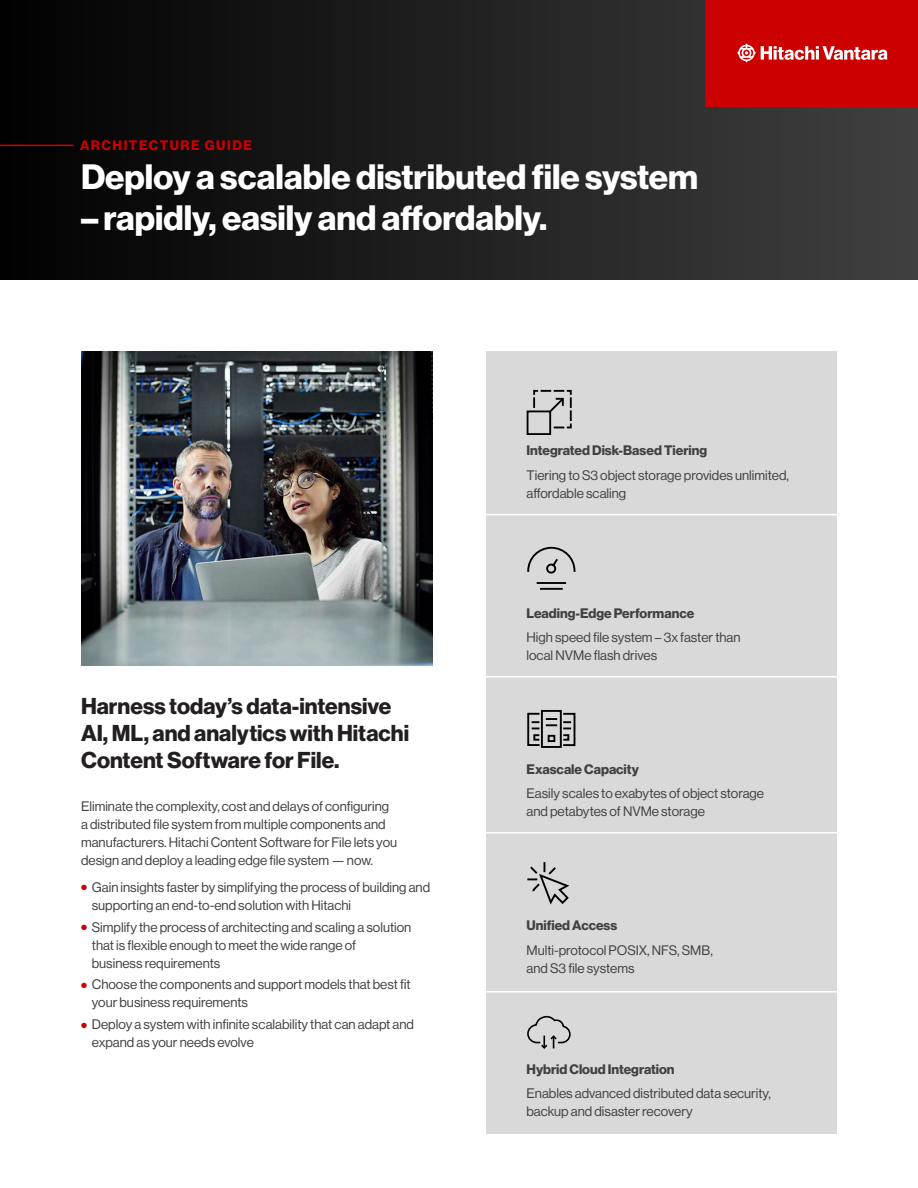
<style>
.page{position:relative;width:918px;height:1188px;background:#fff}
.page>*{position:absolute;margin:0;border:0;box-sizing:border-box;transform-origin:0 0}
.Main_Title_White{font:34.5px "N Haas Grotesk DS Pro 75 Bd";color:#fff}
.Lead_Paragraph_15_18{font:22.5px/27px "N Haas Grotesk DS Pro 75 Bd";color:#231f20}
.Body{font:13.5px/18px "N Haas Grotesk DS Pro 55 Rg";color:#414141}
.Primary-Subhead-Red{font:13.5px "N Haas Grotesk DS Pro 75 Bd";color:#414141}
.t1{font:13.5px "N Haas Grotesk DS Pro 75 Bd";letter-spacing:.115em;color:#c00}
.s1{color:#c00}
</style>
<div class="page">
<div style="left:0;top:0;width:918px;height:279px;background:linear-gradient(to right,#000101,#414040)"></div>
<hr style="left:0;top:145px;width:74px;height:1px;background:#c00">
<div style="left:706px;top:0;width:212px;height:106px;background:#c00"></div>
<svg style="left:736px;top:43px;width:151px;height:20px"></svg>
<div style="left:486px;top:352px;width:351px;height:782px;background:#d9d9d9"></div>
<img style="left:82px;top:352px;width:351px;height:313px">
<hr style="left:486px;top:514px;width:351px;height:1px;background:#fff">
<hr style="left:486px;top:676px;width:351px;height:2px;background:#fff">
<hr style="left:486px;top:832px;width:351px;height:2px;background:#fff">
<hr style="left:486px;top:991px;width:351px;height:2px;background:#fff">
<svg style="left:527px;top:862px;width:43px;height:42px"></svg>
<hr style="left:538px;top:582px;width:27px;height:2px;background:#000">
<hr style="left:541px;top:588px;width:21px;height:2px;background:#000">
<svg style="left:527px;top:546px;width:49px;height:28px"></svg>
<div style="left:541px;top:710px;width:21px;height:38px;border:2px solid #000"></div>
<div style="left:527px;top:713px;width:13px;height:33px;border:2px solid #000"></div>
<div style="left:563px;top:713px;width:12px;height:33px;border:2px solid #000"></div>
<svg style="left:547px;top:718px;width:9px;height:8px"></svg>
<div style="left:548px;top:735px;width:7px;height:7px;border:2px solid #000"></div>
<svg style="left:533px;top:721px;width:6px;height:8px"></svg>
<div style="left:533px;top:734px;width:6px;height:7px;border:2px solid #000"></div>
<svg style="left:564px;top:721px;width:6px;height:8px"></svg>
<div style="left:563px;top:734px;width:6px;height:7px;border:2px solid #000"></div>
<svg style="left:527px;top:1015px;width:44px;height:34px"></svg>
<div style="left:527px;top:411px;width:24px;height:24px;border:2px solid #000"></div>
<svg style="left:532px;top:389px;width:40px;height:40px"></svg>
<p class="t1" style="left:80px;top:137px;width:173px">ARCHITECTURE GUIDE</p>
<p class="Main_Title_White" style="left:81px;top:157px;width:619px">Deploy a scalable distributed file system</p>
<p class="Main_Title_White" style="left:81px;top:198px;width:468px">– rapidly, easily and affordably.</p>
<p class="Primary-Subhead-Red" style="left:527px;top:443px;width:182px">Integrated Disk-Based Tiering</p>
<p class="Body" style="left:527px;top:466px;width:264px">Tiering to S3 object storage provides unlimited, affordable scaling</p>
<p class="Lead_Paragraph_15_18" style="left:81px;top:693px;width:330px">Harness today’s data-intensive<br>AI, ML, and analytics with Hitachi<br>Content Software for File.</p>
<p class="Body" style="left:81px;top:797px;width:318px">Eliminate the complexity, cost and delays of configuring a distributed file system from multiple components and manufacturers. Hitachi Content Software for File lets you design and deploy a leading edge file system — now.</p>
<p class="Body" style="left:92px;top:878px;width:340px;text-indent:-11px"><span class="s1">●</span> Gain insights faster by simplifying the process of building and supporting an end-to-end solution with Hitachi</p>
<p class="Body" style="left:92px;top:918px;width:321px;text-indent:-11px"><span class="s1">●</span> Simplify the process of architecting and scaling a solution that is flexible enough to meet the wide range of<br>business requirements</p>
<p class="Body" style="left:92px;top:976px;width:320px;text-indent:-11px"><span class="s1">●</span> Choose the components and support models that best fit your business requirements</p>
<p class="Body" style="left:92px;top:1016px;width:324px;text-indent:-11px"><span class="s1">●</span> Deploy a system with infinite scalability that can adapt and expand as your needs evolve</p>
<p class="Primary-Subhead-Red" style="left:527px;top:605px;width:169px">Leading-Edge Performance</p>
<p class="Body" style="left:527px;top:629px;width:216px">High speed file system – 3x faster than local NVMe flash drives</p>
<p class="Primary-Subhead-Red" style="left:527px;top:761px;width:114px">Exascale Capacity</p>
<p class="Body" style="left:527px;top:785px;width:239px">Easily scales to exabytes of object storage and petabytes of NVMe storage</p>
<p class="Primary-Subhead-Red" style="left:527px;top:918px;width:92px">Unified Access</p>
<p class="Body" style="left:527px;top:942px;width:188px">Multi-protocol POSIX, NFS, SMB, and S3 file systems</p>
<p class="Primary-Subhead-Red" style="left:527px;top:1061px;width:150px">Hybrid Cloud Integration</p>
<p class="Body" style="left:527px;top:1085px;width:246px">Enables advanced distributed data security, backup and disaster recovery</p>
</div>
